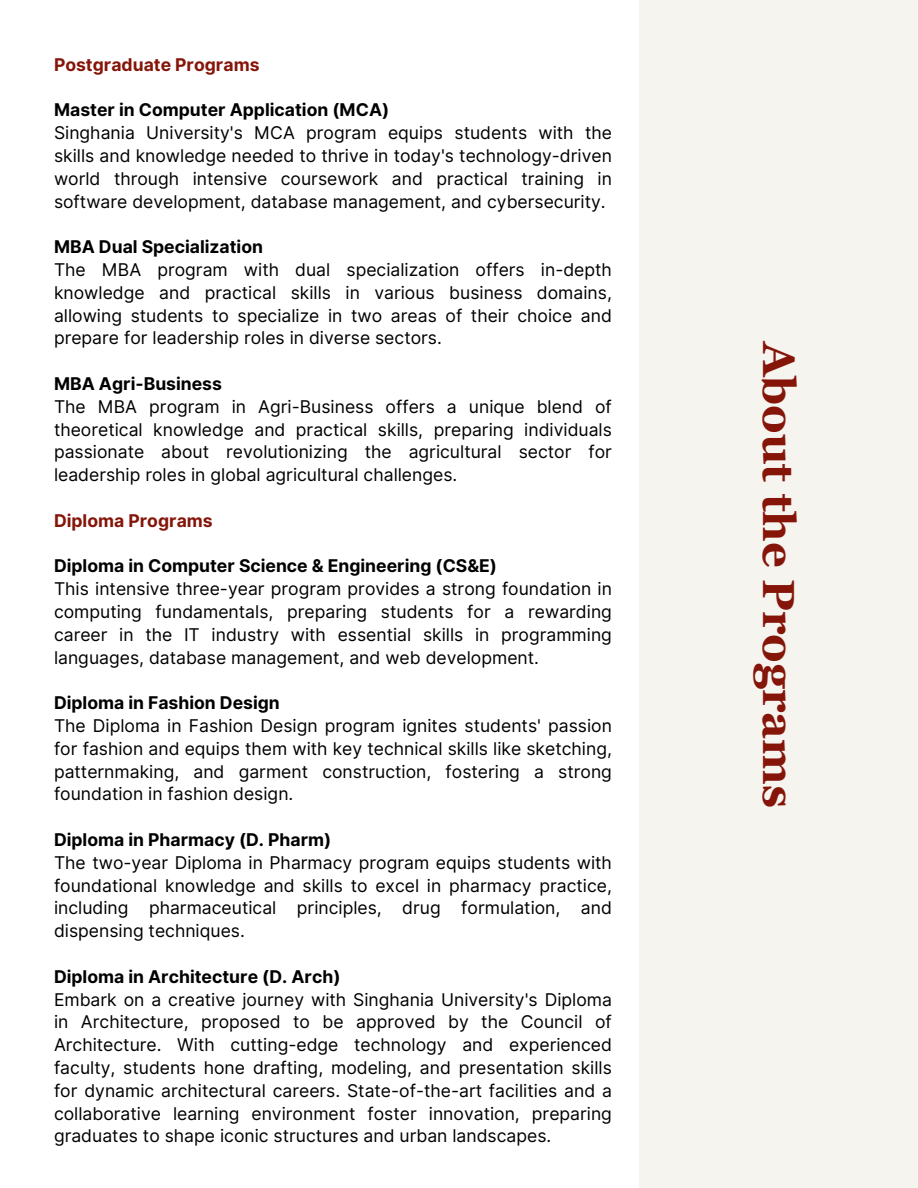
<style>
.page{position:relative;width:918px;height:1188px;background:#fff}
.page>*{position:absolute;margin:0;border:0;box-sizing:border-box;transform-origin:0 0}
.t1{font:700 45px "Georgia Pro";color:#851509}
.t2{font:17.55px/22.8px "Inter";color:#000001;text-align:justify}
.t3{font:700 17.55px "Inter";color:#000001}
.t4{font:700 17.55px "Inter";color:#851509}
</style>
<div class="page">
<div style="left:640px;top:0;width:278px;height:1188px;background:#f5f4ef"></div>
<h2 class="t4" style="left:54px;top:54px;width:207px">Postgraduate Programs</h2>
<p class="t3" style="left:54px;top:100px;width:337px">Master in Computer Application (MCA)</p>
<p class="t2" style="left:54px;top:121px;width:559px">Singhania University's MCA program equips students with the skills and knowledge needed to thrive in today's technology-driven world through intensive coursework and practical training in software development, database management, and cybersecurity.</p>
<p class="t3" style="left:54px;top:236px;width:211px">MBA Dual Specialization</p>
<p class="t2" style="left:54px;top:258px;width:559px">The MBA program with dual specialization offers in-depth knowledge and practical skills in various business domains, allowing students to specialize in two areas of their choice and prepare for leadership roles in diverse sectors.</p>
<p class="t3" style="left:54px;top:373px;width:169px">MBA Agri-Business</p>
<p class="t2" style="left:54px;top:395px;width:559px">The MBA program in Agri-Business offers a unique blend of theoretical knowledge and practical skills, preparing individuals passionate about revolutionizing the agricultural sector for leadership roles in global agricultural challenges.</p>
<h2 class="t4" style="left:54px;top:510px;width:160px">Diploma Programs</h2>
<p class="t3" style="left:54px;top:556px;width:445px">Diploma in Computer Science &amp; Engineering (CS&amp;E)</p>
<p class="t2" style="left:54px;top:577px;width:559px">This intensive three-year program provides a strong foundation in computing fundamentals, preparing students for a rewarding career in the IT industry with essential skills in programming languages, database management, and web development.</p>
<p class="t3" style="left:54px;top:692px;width:227px">Diploma in Fashion Design</p>
<p class="t2" style="left:54px;top:714px;width:559px">The Diploma in Fashion Design program ignites students' passion for fashion and equips them with key technical skills like sketching, patternmaking, and garment construction, fostering a strong foundation in fashion design.</p>
<p class="t3" style="left:54px;top:829px;width:279px">Diploma in Pharmacy (D. Pharm)</p>
<p class="t2" style="left:54px;top:851px;width:559px">The two-year Diploma in Pharmacy program equips students with foundational knowledge and skills to excel in pharmacy practice, including pharmaceutical principles, drug formulation, and dispensing techniques.</p>
<p class="t3" style="left:54px;top:966px;width:288px">Diploma in Architecture (D. Arch)</p>
<p class="t2" style="left:54px;top:988px;width:559px">Embark on a creative journey with Singhania University's Diploma in Architecture, proposed to be approved by the Council of Architecture. With cutting-edge technology and experienced faculty, students hone drafting, modeling, and presentation skills for dynamic architectural careers. State-of-the-art facilities and a collaborative learning environment foster innovation, preparing graduates to shape iconic structures and urban landscapes.</p>
<h1 class="t1" style="left:804px;top:342px;width:467px;rotate:90deg">About the Programs</h1>
</div>
